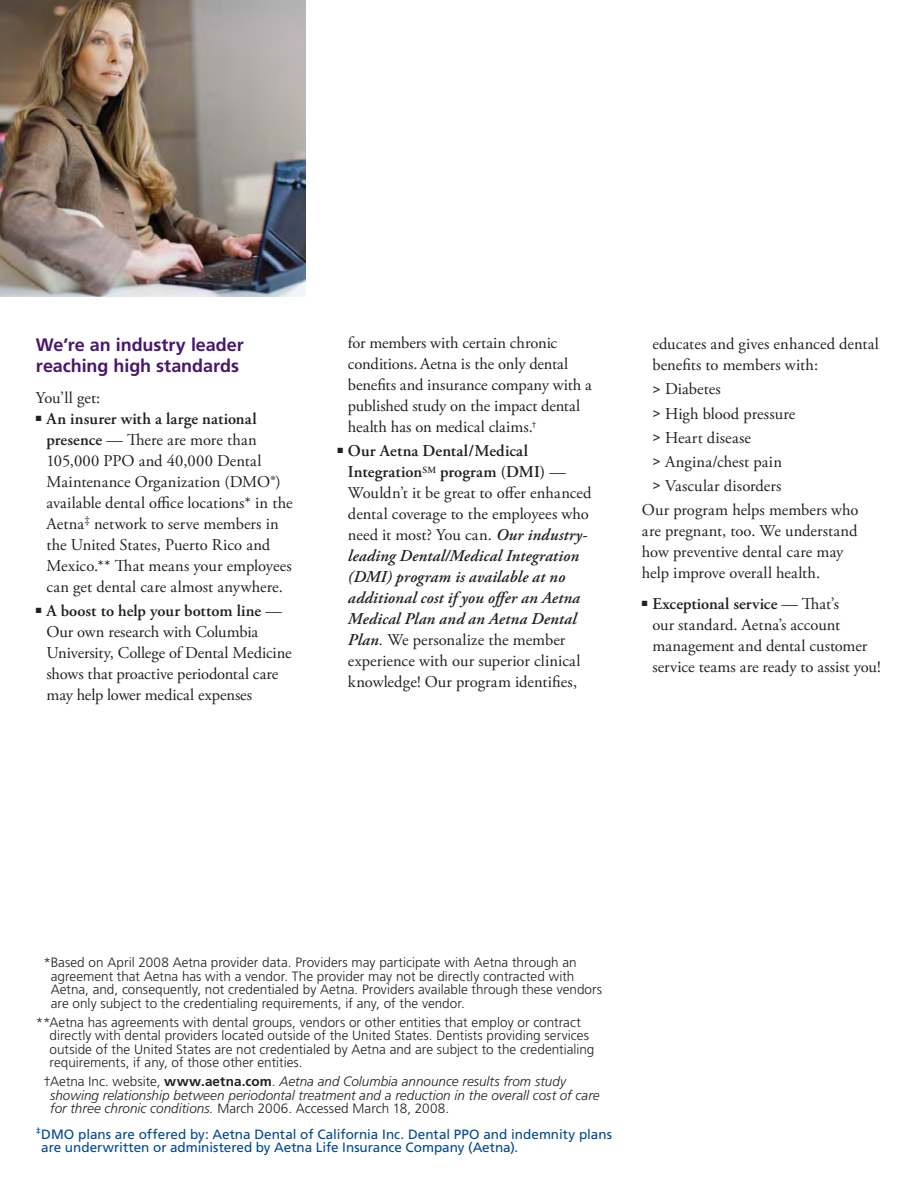
<style>
.page{position:relative;width:918px;height:1188px;background:#fff}
.page>*{position:absolute;margin:0;border:0;box-sizing:border-box;transform-origin:0 0}
.t1{font:700 18px/21px "Frutiger LT Std";color:#49176d}
.t2{font:16.5px/21px "Adobe Garamond Pro";color:#231f20}
.t3{font:300 13.5px/13.5px "Frutiger LT Std";color:#231f20}
.t4{font:italic 300 13.5px/13.5px "Frutiger LT Std";color:#231f20}
.t5{font:13.5px/13.5px "Frutiger LT Std";letter-spacing:-.005em;color:#004990}
.s1{font-weight:600}
.s2{font-weight:600;font-style:italic}
.s3{font-style:italic}
.s4{font-style:normal}
.s5{font-weight:700;font-style:normal}
</style>
<div class="page">
<img style="left:0;top:0;width:306px;height:297px">
<p class="t1" style="left:36px;top:335px;width:209px">We’re an industry leader reaching high standards</p>
<p class="t2" style="left:36px;top:389px;width:66px">You’ll get:</p>
<p class="t2" style="left:46px;top:410px;width:248px;text-indent:-10px">■ <span class="s1">An insurer with a large national presence</span> — There are more than 105,000 PPO and 40,000 Dental Maintenance Organization (DMO®) available dental office locations* in the Aetna<sup>‡</sup> network to serve members in the United States, Puerto Rico and Mexico.** That means your employees can get dental care almost anywhere.</p>
<p class="t2" style="left:46px;top:602px;width:247px;text-indent:-10px">■ <span class="s1">A boost to help your bottom line</span> — Our own research with Columbia University, College of Dental Medicine shows that proactive periodontal care may help lower medical expenses</p>
<p class="t2" style="left:348px;top:334px;width:245px">for members with certain chronic conditions.Aetna is the only dental benefits and insurance company with a published study on the impact dental health has on medical claims.<sup>†</sup></p>
<p class="t2" style="left:348px;top:442px;width:245px;text-indent:-10px">■ <span class="s1">Our Aetna Dental/Medical Integration</span><sup>SM</sup> <span class="s1">program (DMI)</span> — Wouldn’t it be great to offer enhanced dental coverage to the employees who need it most? You can. <span class="s2">Our industry&shy;leading Dental/Medical Integration (DMI) program is available at no additional cost if you offer an Aetna Medical Plan and an Aetna Dental Plan</span><span class="s3">.</span> We personalize the member experience with our superior clinical knowledge! Our program identifies,</p>
<p class="t2" style="left:652px;top:335px;width:228px">educates and gives enhanced dental benefits to members with:</p>
<p class="t2" style="left:652px;top:380px;width:70px"><span class="s1">&gt;</span> Diabetes</p>
<p class="t2" style="left:652px;top:404px;width:144px"><span class="s1">&gt;</span> High blood pressure</p>
<p class="t2" style="left:652px;top:428px;width:100px"><span class="s1">&gt;</span> Heart disease</p>
<p class="t2" style="left:652px;top:452px;width:131px"><span class="s1">&gt;</span> Angina/chest pain</p>
<p class="t2" style="left:652px;top:476px;width:130px"><span class="s1">&gt;</span> Vascular disorders</p>
<p class="t2" style="left:642px;top:500px;width:218px">Our program helps members who</p>
<p class="t2" style="left:642px;top:521px;width:217px">are pregnant, too. We understand how preventive dental care may help improve overall health.</p>
<p class="t2" style="left:652px;top:595px;width:230px;text-indent:-10px">■ <span class="s1">Exceptional service</span> — That’s<br>our standard. Aetna’s account management and dental customer service teams are ready to assist you!</p>
<p class="t3" style="left:51px;top:957px;width:553px;text-indent:-7px">* Based on April 2008 Aetna provider data. Providers may participate with Aetna through an agreement that Aetna has with a vendor. The provider may not be directly contracted with Aetna, and, consequently, not credentialed by Aetna. Providers available through these vendors are only subject to the credentialing requirements, if any, of the vendor.</p>
<p class="t3" style="left:50px;top:1016px;width:546px;text-indent:-14px">** Aetna has agreements with dental groups, vendors or other entities that employ or contract directly with dental providers located outside of the United States. Dentists providing services outside of the United States are not credentialed by Aetna and are subject to the credentialing requirements, if any, of those other entities.</p>
<p class="t4" style="left:50px;top:1075px;width:551px;text-indent:-7px"><span class="s4">† Aetna Inc. website,</span> <span class="s5">www.aetna.com</span><span class="s4">.</span> Aetna and Columbia announce results from study showing relationship between periodontal treatment and a reduction in the overall cost of care for three chronic conditions. <span class="s4">March 2006. Accessed March 18, 2008.</span></p>
<p class="t5" style="left:41px;top:1128px;width:572px;text-indent:-5px"><sup>‡</sup>DMO plans are offered by: Aetna Dental of California Inc. Dental PPO and indemnity plans are underwritten or administered by Aetna Life Insurance Company (Aetna).</p>
</div>
